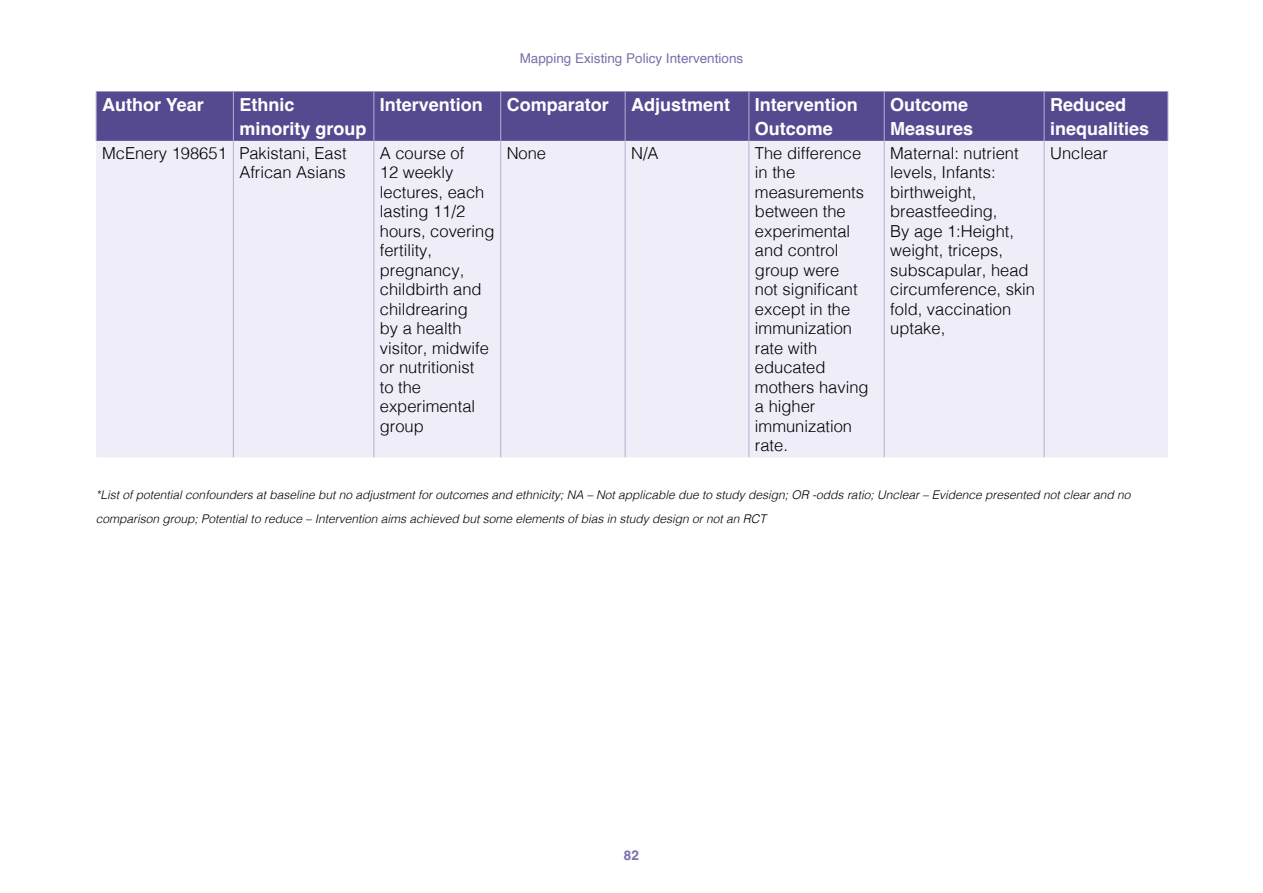
<style>
.page{position:relative;width:1263px;height:893px;background:#fff}
.page>*{position:absolute;margin:0;border:0;box-sizing:border-box;transform-origin:0 0}
.t1{font:700 18px/24px "Helvetica";color:#fff}
.t2{font:300 16.5px/19.5px "Helvetica";color:#000}
.t3{font:13.5px "Helvetica";color:#7c70ab}
.t4{font:700 13.5px "Helvetica";color:#7c70ab}
.t5{font:italic 300 12px/24px "Helvetica";color:#000}
</style>
<div class="page">
<div style="left:97px;top:91px;width:1071px;height:50px;background:#554a90"></div>
<div style="left:96px;top:141px;width:1072px;height:316px;background:#efedf8"></div>
<hr style="left:96px;top:91px;width:1px;height:50px;background:#b6afd3">
<hr style="left:233px;top:91px;width:1px;height:50px;background:#b6afd3">
<hr style="left:374px;top:91px;width:1px;height:50px;background:#b6afd3">
<hr style="left:500px;top:91px;width:1px;height:50px;background:#b6afd3">
<hr style="left:625px;top:91px;width:1px;height:50px;background:#b6afd3">
<hr style="left:749px;top:91px;width:1px;height:50px;background:#b6afd3">
<hr style="left:884px;top:91px;width:1px;height:50px;background:#b6afd3">
<hr style="left:1044px;top:91px;width:1px;height:50px;background:#b6afd3">
<hr style="left:1168px;top:91px;width:1px;height:50px;background:#b6afd3">
<hr style="left:233px;top:141px;width:1px;height:316px;background:#b6afd3">
<hr style="left:374px;top:141px;width:1px;height:316px;background:#b6afd3">
<hr style="left:500px;top:141px;width:1px;height:316px;background:#b6afd3">
<hr style="left:625px;top:141px;width:1px;height:316px;background:#b6afd3">
<hr style="left:749px;top:141px;width:1px;height:316px;background:#b6afd3">
<hr style="left:884px;top:141px;width:1px;height:316px;background:#b6afd3">
<hr style="left:1044px;top:141px;width:1px;height:316px;background:#b6afd3">
<p class="t3" style="left:520px;top:48px;width:225px">Mapping Existing Policy Interventions</p>
<p class="t1" style="left:102px;top:95px;width:103px">Author Year</p>
<p class="t1" style="left:239px;top:95px;width:129px">Ethnic minority group</p>
<p class="t1" style="left:380px;top:95px;width:105px">Intervention</p>
<p class="t1" style="left:507px;top:95px;width:225px">Comparator Adjustment</p>
<p class="t1" style="left:755px;top:95px;width:105px">Intervention<br>Outcome</p>
<p class="t1" style="left:890px;top:95px;width:85px">Outcome<br>Measures</p>
<p class="t1" style="left:1050px;top:95px;width:101px">Reduced inequalities</p>
<p class="t2" style="left:102px;top:142px;width:246px;text-align:right">McEnery 198651 Pakistani, East<br>African Asians</p>
<p class="t2" style="left:380px;top:142px;width:116px">A course of<br>12 weekly lectures, each lasting 11/2 hours, covering fertility, pregnancy, childbirth and childrearing<br>by a health visitor, midwife or nutritionist<br>to the experimental group</p>
<p class="t2" style="left:507px;top:142px;width:41px">None</p>
<p class="t2" style="left:631px;top:142px;width:29px">N/A</p>
<p class="t2" style="left:755px;top:142px;width:115px">The difference in the measurements between the experimental and control group were<br>not significant except in the immunization rate with educated mothers having a higher immunization rate.</p>
<p class="t2" style="left:890px;top:142px;width:146px">Maternal: nutrient levels, Infants: birthweight, breastfeeding,<br>By age 1:Height, weight, triceps, subscapular, head circumference, skin fold, vaccination uptake,</p>
<p class="t2" style="left:1050px;top:142px;width:59px">Unclear</p>
<p class="t5" style="left:96px;top:482px;width:1036px">*List of potential confounders at baseline but no adjustment for outcomes and ethnicity; NA – Not applicable due to study design; OR -odds ratio; Unclear – Evidence presented not clear and no comparison group; Potential to reduce – Intervention aims achieved but some elements of bias in study design or not an RCT</p>
<p class="t4" style="left:624px;top:846px;width:17px">82</p>
</div>
